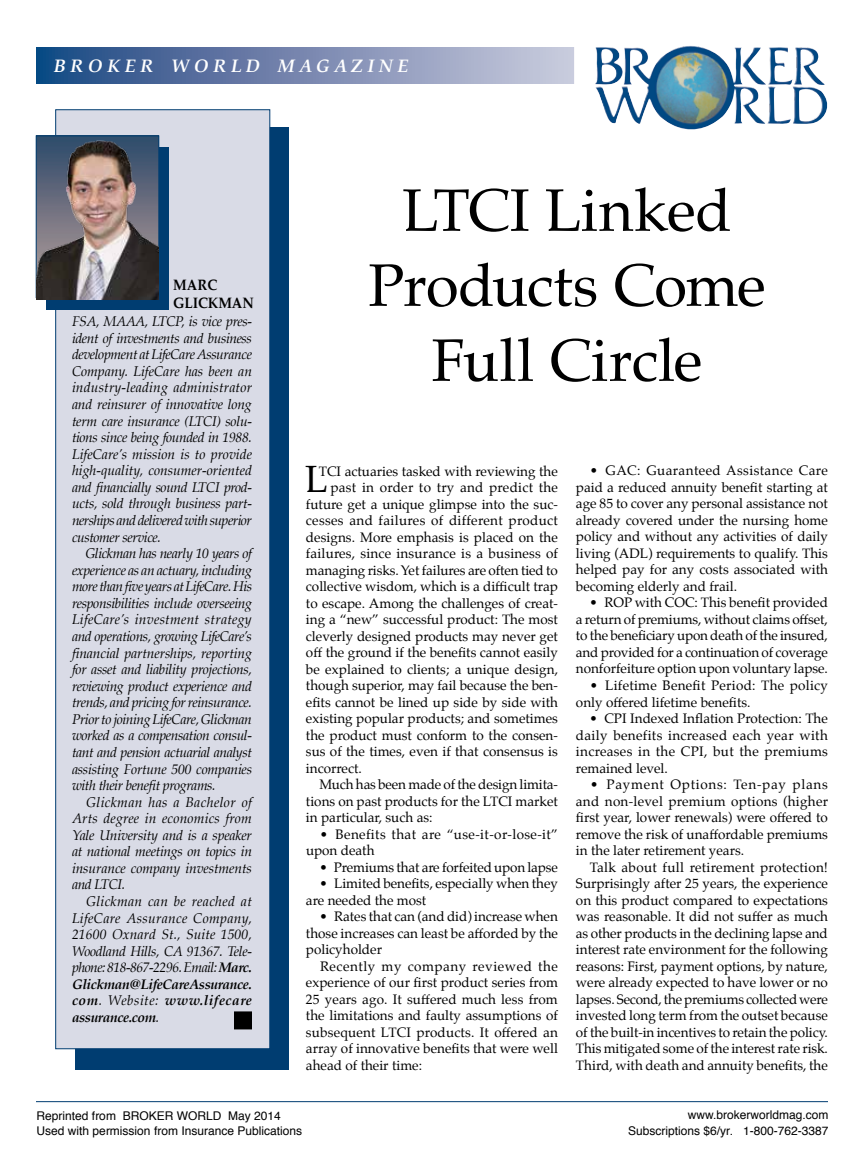
<style>
.page{position:relative;width:864px;height:1175px;background:#fff}
.page>*{position:absolute;margin:0;border:0;box-sizing:border-box;transform-origin:0 0}
.t1{font:60px/75px "Palatino";letter-spacing:-.015em;color:#000;text-align:center}
.t2{font:37.2px "Palatino";color:#000}
.t3{font:italic 700 18px "Palatino";color:#fff}
.t4{font:700 15px/18px "Palatino";letter-spacing:-.005em;color:#000;scale:.91 1}
.t5{font:italic 13.8px/16.5px "Palatino";letter-spacing:-.03em;color:#000;text-align:justify}
.t6{font:13.5px/16.5px "Palatino";color:#000;text-align:justify}
.t7{font:13.5px/16.5px "Palatino";letter-spacing:.02em;color:#000}
.t8{font:13.5px/16.5px "Palatino";letter-spacing:.03em;color:#000}
.t9{font:13.5px "Palatino";letter-spacing:.025em;color:#000}
.t10{font:12px/15px "Helvetica";color:#000}
.s1{font-weight:700}
</style>
<div class="page">
<div style="left:75px;top:128px;width:214px;height:942px;background:#003d71"></div>
<div style="left:56px;top:110px;width:214px;height:938px;background:#d9dbe6;border:1px solid #003d71"></div>
<div style="left:46px;top:148px;width:123px;height:162px;background:#003d71"></div>
<div style="left:235px;top:1012px;width:16px;height:16px;background:#000"></div>
<div style="left:234px;top:1011px;width:18px;height:18px;border:2px solid #000"></div>
<svg style="left:36px;top:48px;width:538px;height:35px;background:#7588af"></svg>
<svg style="left:765px;top:47px;width:63px;height:77px"></svg>
<img style="left:595px;top:46px;width:170px;height:84px">
<img style="left:36px;top:140px;width:123px;height:159px">
<hr style="left:36px;top:1101px;width:792px;height:1px;background:#003d71">
<h3 class="t3" style="left:54px;top:51px;width:356px">B R O K E R W O R L D M A G A Z I N E</h3>
<p class="t4" style="left:173px;top:275px;width:90px">MARC<br>GLICKMAN</p>
<p class="t5" style="left:72px;top:313px;width:182px">FSA, MAAA, LTCP, is vice pres&shy;ident of investments and business development at LifeCare Assurance Company. LifeCare has been an industry-leading administrator and reinsurer of innovative long term care insurance (LTCI) solu&shy;tions since being founded in 1988.<br>LifeCare’s mission is to provide high-quality, consumer-oriented and financially sound LTCI prod&shy;ucts, sold through business part&shy;nerships and delivered with superior customer service.</p>
<p class="t5" style="left:72px;top:545px;width:182px;text-indent:13px">Glickman has nearly 10 years of experience as an actuary, including more than five years at LifeCare. His responsibilities include overseeing LifeCare’s investment strategy and operations, growing LifeCare’s financial partnerships, reporting for asset and liability projections, reviewing product experience and trends, and pricing for reinsurance.<br>Prior to joining LifeCare, Glickman worked as a compensation consul&shy;tant and pension actuarial analyst assisting Fortune 500 companies with their benefit programs.</p>
<p class="t5" style="left:72px;top:793px;width:182px;text-indent:14px">Glickman has a Bachelor of Arts degree in economics from Yale University and is a speaker at national meetings on topics in insurance company investments and LTCI.</p>
<p class="t5" style="left:72px;top:892px;width:182px;text-indent:14px">Glickman can be reached at LifeCare Assurance Company, 21600 Oxnard St., Suite 1500, Woodland Hills, CA 91367. Tele&shy;phone: 818-867-2296. Email: <span class="s1">Marc.<br>Glickman@LifeCareAssurance. com</span>. Website: <span class="s1">www.lifecare assurance.com</span>.</p>
<h1 class="t1" style="left:368px;top:173px;width:399px">LTCI Linked<br>Products Come<br>Full Circle</h1>
<p class="t6" style="left:319px;top:462px;width:241px">TCI actuaries tasked with reviewing the</p>
<p class="t7" style="left:331px;top:479px;width:229px">past in order to try and predict the</p>
<p class="t6" style="left:306px;top:495px;width:254px">future get a unique glimpse into the suc-</p>
<p class="t9" style="left:306px;top:509px;width:253px">cesses and failures of different product</p>
<p class="t6" style="left:306px;top:528px;width:254px">designs. More emphasis is placed on the</p>
<p class="t6" style="left:306px;top:545px;width:254px">failures, since insurance is a business of</p>
<p class="t6" style="left:306px;top:561px;width:253px">managing risks. Yet failures are often tied to</p>
<p class="t6" style="left:306px;top:578px;width:253px">collective wisdom, which is a difficult trap</p>
<p class="t6" style="left:306px;top:594px;width:253px">to escape. Among the challenges of creat-</p>
<p class="t6" style="left:306px;top:611px;width:254px">ing a “new” successful product: The most</p>
<p class="t6" style="left:306px;top:627px;width:253px">cleverly designed products may never get</p>
<p class="t6" style="left:306px;top:644px;width:254px">off the ground if the benefits cannot easily</p>
<p class="t6" style="left:306px;top:660px;width:254px">be explained to clients; a unique design,</p>
<p class="t6" style="left:306px;top:677px;width:254px">though superior, may fail because the ben-</p>
<p class="t6" style="left:306px;top:693px;width:253px">efits cannot be lined up side by side with</p>
<p class="t6" style="left:306px;top:710px;width:254px">existing popular products; and sometimes</p>
<p class="t6" style="left:306px;top:726px;width:254px">the product must conform to the consen-</p>
<p class="t6" style="left:306px;top:743px;width:253px">sus of the times, even if that consensus is</p>
<p class="t6" style="left:306px;top:759px;width:57px">incorrect.</p>
<p class="t6" style="left:319px;top:776px;width:240px">Much has been made of the design limita-</p>
<p class="t6" style="left:306px;top:792px;width:253px">tions on past products for the LTCI market</p>
<p class="t6" style="left:306px;top:809px;width:128px">in particular, such as:</p>
<p class="t8" style="left:306px;top:825px;width:254px;text-indent:14px">• Benefits that are “use-it-or-lose-it” upon death</p>
<p class="t6" style="left:319px;top:858px;width:240px">• Premiums that are forfeited upon lapse</p>
<p class="t6" style="left:306px;top:875px;width:253px;text-indent:13px">• Limited benefits, especially when they are needed the most</p>
<p class="t6" style="left:306px;top:908px;width:254px;text-indent:13px">• Rates that can (and did) increase when those increases can least be afforded by the policyholder</p>
<p class="t6" style="left:306px;top:957px;width:254px;text-indent:14px">Recently my company reviewed the experience of our first product series from 25 years ago. It suffered much less from the limitations and faulty assumptions of subsequent LTCI products. It offered an array of innovative benefits that were well ahead of their time:</p>
<h2 class="t2" style="left:305px;top:448px;width:24px">L</h2>
<p class="t6" style="left:576px;top:462px;width:254px;text-indent:14px">• GAC: Guaranteed Assistance Care paid a reduced annuity benefit starting at age 85 to cover any personal assistance not already covered under the nursing home policy and without any activities of daily living (ADL) requirements to qualify. This helped pay for any costs associated with becoming elderly and frail.</p>
<p class="t6" style="left:576px;top:594px;width:254px;text-indent:14px">• ROP with COC: This benefit provided a return of premiums, without claims offset, to the beneficiary upon death of the insured, and provided for a continuation of coverage nonforfeiture option upon voluntary lapse.</p>
<p class="t7" style="left:576px;top:677px;width:254px;text-indent:14px">• Lifetime Benefit Period: The policy only offered lifetime benefits.</p>
<p class="t6" style="left:576px;top:710px;width:254px;text-indent:14px">• CPI Indexed Inflation Protection: The daily benefits increased each year with increases in the CPI, but the premiums remained level.</p>
<p class="t6" style="left:576px;top:776px;width:254px;text-indent:14px">• Payment Options: Ten-pay plans and non-level premium options (higher first year, lower renewals) were offered to remove the risk of unaffordable premiums in the later retirement years.</p>
<p class="t6" style="left:576px;top:858px;width:254px;text-indent:14px">Talk about full retirement protection!<br>Surprisingly after 25 years, the experience on this product compared to expectations was reasonable. It did not suffer as much as other products in the declining lapse and interest rate environment for the following reasons: First, payment options, by nature, were already expected to have lower or no lapses. Second, the premiums collected were invested long term from the outset because of the built-in incentives to retain the policy.<br>This mitigated some of the interest rate risk.<br>Third, with death and annuity benefits, the</p>
<p class="t10" style="left:37px;top:1108px;width:267px">Reprinted from BROKER WORLD May 2014<br>Used with permission from Insurance Publications</p>
<p class="t10" style="left:688px;top:1108px;width:142px">www.brokerworldmag.com</p>
<p class="t10" style="left:628px;top:1123px;width:202px">Subscriptions $6/yr. 1-800-762-3387</p>
</div>
